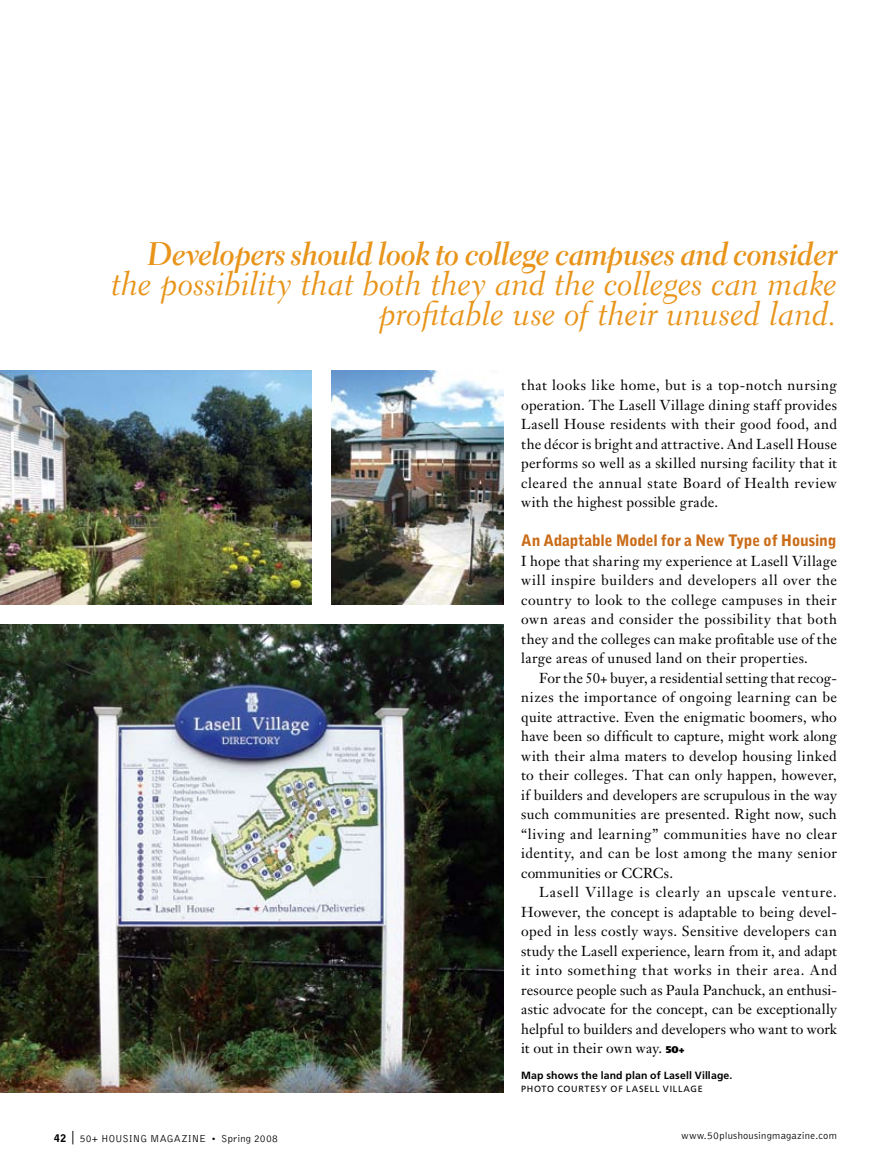
<style>
.page{position:relative;width:891px;height:1175px;background:#fff}
.page>*{position:absolute;margin:0;border:0;box-sizing:border-box;transform-origin:0 0}
.t1{font:33px/30px "Electra LT Std Cursive";letter-spacing:-.005em;color:#e8941a;text-align:right}
.t2{font:33px "Electra LT Std Bold Cursive Dis";letter-spacing:.015em;color:#e8941a}
.t3{font:900 15.75px "Bell Gothic Std";letter-spacing:-.02em;color:#ca6c18}
.t4{font:14.25px/19.5px "Janson Text LT Std";letter-spacing:.015em;color:#000;text-align:justify}
.t5{font:300 10.5px "Bell Gothic Std";letter-spacing:.02em;color:#000}
.t6{font:700 10.5px "Frutiger LT Std";letter-spacing:.015em;color:#000}
.t7{font:9px "Frutiger LT Std";letter-spacing:.075em;color:#000}
.s1{font-family:"Frutiger LT Std";font-weight:900;font-size:9.75px}
.s2{font-weight:900}
.s3{font-size:13.5px}
.s4{font-size:9px}
</style>
<div class="page">
<img style="left:0;top:624px;width:504px;height:468px">
<img style="left:0;top:370px;width:311px;height:234px">
<img style="left:331px;top:370px;width:173px;height:234px">
<h1 class="t2" style="left:148px;top:235px;width:690px">Developers should look to college campuses and consider</h1>
<h1 class="t1" style="left:111px;top:269px;width:727px">the possibility that both they and the colleges can make profitable use of their unused land.</h1>
<p class="t4" style="left:521px;top:375px;width:317px">that looks like home, but is a top-notch nursing operation. The Lasell Village dining staff provides Lasell House residents with their good food, and the décor is bright and attractive. And Lasell House performs so well as a skilled nursing facility that it cleared the annual state Board of Health review with the highest possible grade.</p>
<p class="t3" style="left:521px;top:531px;width:317px">An Adaptable Model for a New Type of Housing</p>
<p class="t4" style="left:521px;top:551px;width:317px">I hope that sharing my experience at Lasell Village will inspire builders and developers all over the country to look to the college campuses in their own areas and consider the possibility that both they and the colleges can make profitable use of the large areas of unused land on their properties.</p>
<p class="t4" style="left:521px;top:668px;width:317px;text-indent:18px">For the 50+ buyer, a residential setting that recog&shy;nizes the importance of ongoing learning can be quite attractive. Even the enigmatic boomers, who have been so difficult to capture, might work along with their alma maters to develop housing linked to their colleges. That can only happen, however, if builders and developers are scrupulous in the way such communities are presented. Right now, such “living and learning” communities have no clear identity, and can be lost among the many senior communities or CCRCs.</p>
<p class="t4" style="left:521px;top:882px;width:317px;text-indent:18px">Lasell Village is clearly an upscale venture.<br>However, the concept is adaptable to being devel&shy;oped in less costly ways. Sensitive developers can study the Lasell experience, learn from it, and adapt it into something that works in their area. And resource people such as Paula Panchuck, an enthusi&shy;astic advocate for the concept, can be exceptionally helpful to builders and developers who want to work it out in their own way. <span class="s1">50+</span></p>
<p class="t6" style="left:521px;top:1069px;width:213px">Map shows the land plan of Lasell Village.</p>
<p class="t7" style="left:521px;top:1084px;width:183px">PHOTO COURTESY OF LASELL VILLAGE</p>
<p class="t5" style="left:54px;top:1132px;width:226px"><span class="s2">42</span> <span class="s3">|</span> 50+ HOUSING MAGAZINE <span class="s4">•</span> Spring 2008</p>
<p class="t5" style="left:682px;top:1130px;width:157px">www.50plushousingmagazine.com</p>
</div>
